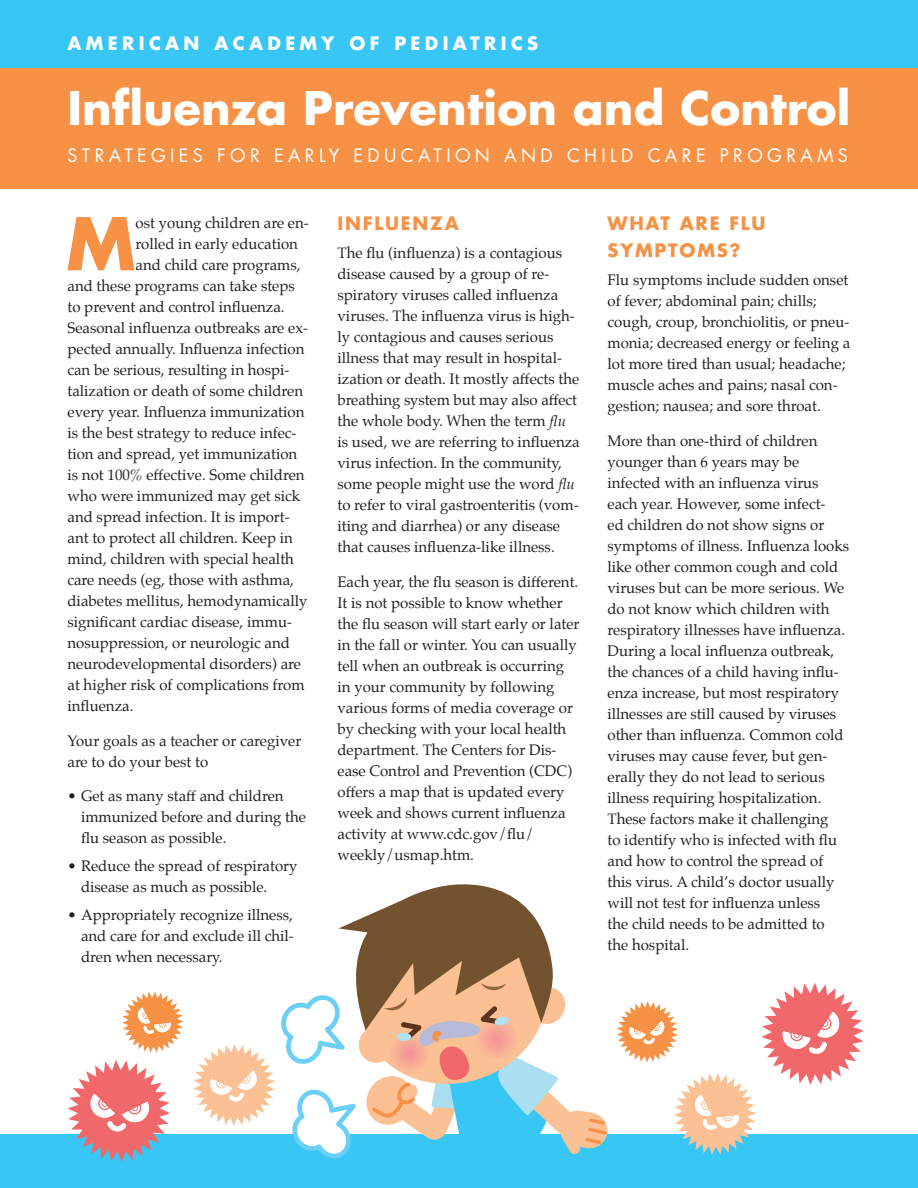
<style>
.page{position:relative;width:918px;height:1188px;background:#fff}
.page>*{position:absolute;margin:0;border:0;box-sizing:border-box;transform-origin:0 0}
.t1{font:700 70.65px "Futura";color:#f69146}
.t2{font:700 45px "Futura";letter-spacing:.005em;color:#fff}
.t3{font:18px "Futura";letter-spacing:.24em;color:#fff}
.t4{font:700 18px/27px "Futura";letter-spacing:.1em;color:#f69146}
.t5{font:700 18px "Futura";letter-spacing:.24em;color:#fff}
.t6{font:15px/21px "Palatino";color:#231f20}
.s1{font-style:italic}
</style>
<div class="page">
<div style="left:0;top:0;width:918px;height:189px;background:#f69146"></div>
<div style="left:0;top:1134px;width:918px;height:54px;background:#38c6f4"></div>
<svg style="left:281px;top:884px;width:327px;height:275px"></svg>
<svg style="left:68px;top:1060px;width:102px;height:102px"></svg>
<svg style="left:193px;top:1044px;width:82px;height:82px"></svg>
<svg style="left:122px;top:991px;width:62px;height:62px"></svg>
<svg style="left:617px;top:983px;width:247px;height:172px"></svg>
<div style="left:0;top:0;width:918px;height:68px;background:#38c6f4"></div>
<p class="t5" style="left:68px;top:31px;width:472px">AMERICAN ACADEMY OF PEDIATRICS</p>
<h2 class="t2" style="left:68px;top:77px;width:784px">Influenza Prevention and Control</h2>
<p class="t3" style="left:68px;top:143px;width:782px">STRATEGIES FOR EARLY EDUCATION AND CHILD CARE PROGRAMS</p>
<h1 class="t1" style="left:66px;top:195px;width:71px">M</h1>
<p class="t6" style="left:136px;top:214px;width:175px">ost young children are en-</p>
<p class="t6" style="left:136px;top:235px;width:164px">rolled in early education</p>
<p class="t6" style="left:136px;top:256px;width:166px">and child care programs,</p>
<p class="t6" style="left:68px;top:277px;width:229px">and these programs can take steps</p>
<p class="t6" style="left:68px;top:298px;width:219px">to prevent and control influenza.</p>
<p class="t6" style="left:68px;top:319px;width:242px">Seasonal influenza outbreaks are ex-</p>
<p class="t6" style="left:68px;top:340px;width:238px">pected annually. Influenza infection</p>
<p class="t6" style="left:68px;top:361px;width:223px">can be serious, resulting in hospi-</p>
<p class="t6" style="left:68px;top:382px;width:237px">talization or death of some children</p>
<p class="t6" style="left:68px;top:403px;width:238px">every year. Influenza immunization</p>
<p class="t6" style="left:68px;top:424px;width:231px">is the best strategy to reduce infec-</p>
<p class="t6" style="left:68px;top:445px;width:231px">tion and spread, yet immunization</p>
<p class="t6" style="left:68px;top:466px;width:239px">is not 100% effective. Some children</p>
<p class="t6" style="left:68px;top:487px;width:234px">who were immunized may get sick</p>
<p class="t6" style="left:68px;top:508px;width:224px">and spread infection. It is import-</p>
<p class="t6" style="left:68px;top:529px;width:227px">ant to protect all children. Keep in</p>
<p class="t6" style="left:68px;top:550px;width:228px">mind, children with special health</p>
<p class="t6" style="left:68px;top:571px;width:228px">care needs (eg, those with asthma,</p>
<p class="t6" style="left:68px;top:592px;width:241px">diabetes mellitus, hemodynamically</p>
<p class="t6" style="left:68px;top:613px;width:226px">significant cardiac disease, immu-</p>
<p class="t6" style="left:68px;top:634px;width:224px">nosuppression, or neurologic and</p>
<p class="t6" style="left:68px;top:655px;width:235px">neurodevelopmental disorders) are</p>
<p class="t6" style="left:68px;top:676px;width:239px">at higher risk of complications from</p>
<p class="t6" style="left:68px;top:697px;width:67px">influenza.</p>
<p class="t6" style="left:68px;top:731px;width:235px">Your goals as a teacher or caregiver are to do your best to</p>
<p class="t6" style="left:81px;top:787px;width:227px;text-indent:-14px">• Get as many staff and children immunized before and during the flu season as possible.</p>
<p class="t6" style="left:81px;top:856px;width:218px;text-indent:-14px">• Reduce the spread of respiratory disease as much as possible.</p>
<p class="t6" style="left:81px;top:905px;width:214px;text-align:justify;text-indent:-14px">• Appropriately recognize illness, and care for and exclude ill chil&shy;dren when necessary.</p>
<p class="t4" style="left:338px;top:210px;width:123px">INFLUENZA</p>
<p class="t6" style="left:338px;top:244px;width:244px">The flu (influenza) is a contagious disease caused by a group of re&shy;spiratory viruses called influenza viruses. The influenza virus is high&shy;ly contagious and causes serious illness that may result in hospital&shy;ization or death. It mostly affects the breathing system but may also affect the whole body. When the term <span class="s1">flu </span>is used, we are referring to influenza virus infection. In the community, some people might use the word <span class="s1">flu </span>to refer to viral gastroenteritis (vom&shy;iting and diarrhea) or any disease that causes influenza-like illness.</p>
<p class="t6" style="left:338px;top:572px;width:244px">Each year, the flu season is different.<br>It is not possible to know whether the flu season will start early or later in the fall or winter. You can usually tell when an outbreak is occurring in your community by following various forms of media coverage or by checking with your local health department. The Centers for Dis&shy;ease Control and Prevention (CDC) offers a map that is updated every week and shows current influenza activity at www.cdc.gov/flu/ weekly/usmap.htm.</p>
<p class="t4" style="left:608px;top:210px;width:160px">WHAT ARE FLU<br>SYMPTOMS?</p>
<p class="t6" style="left:608px;top:271px;width:244px">Flu symptoms include sudden onset of fever; abdominal pain; chills; cough, croup, bronchiolitis, or pneu&shy;monia; decreased energy or feeling a lot more tired than usual; headache; muscle aches and pains; nasal con&shy;gestion; nausea; and sore throat.</p>
<p class="t6" style="left:608px;top:431px;width:243px">More than one-third of children younger than 6 years may be infected with an influenza virus each year. However, some infect-<br>ed children do not show signs or symptoms of illness. Influenza looks like other common cough and cold viruses but can be more serious. We do not know which children with respiratory illnesses have influenza.<br>During a local influenza outbreak, the chances of a child having influ&shy;enza increase, but most respiratory illnesses are still caused by viruses other than influenza. Common cold viruses may cause fever, but gen&shy;erally they do not lead to serious illness requiring hospitalization.<br>These factors make it challenging<br>to identify who is infected with flu and how to control the spread of this virus. A child’s doctor usually will not test for influenza unless<br>the child needs to be admitted to the hospital.</p>
</div>
